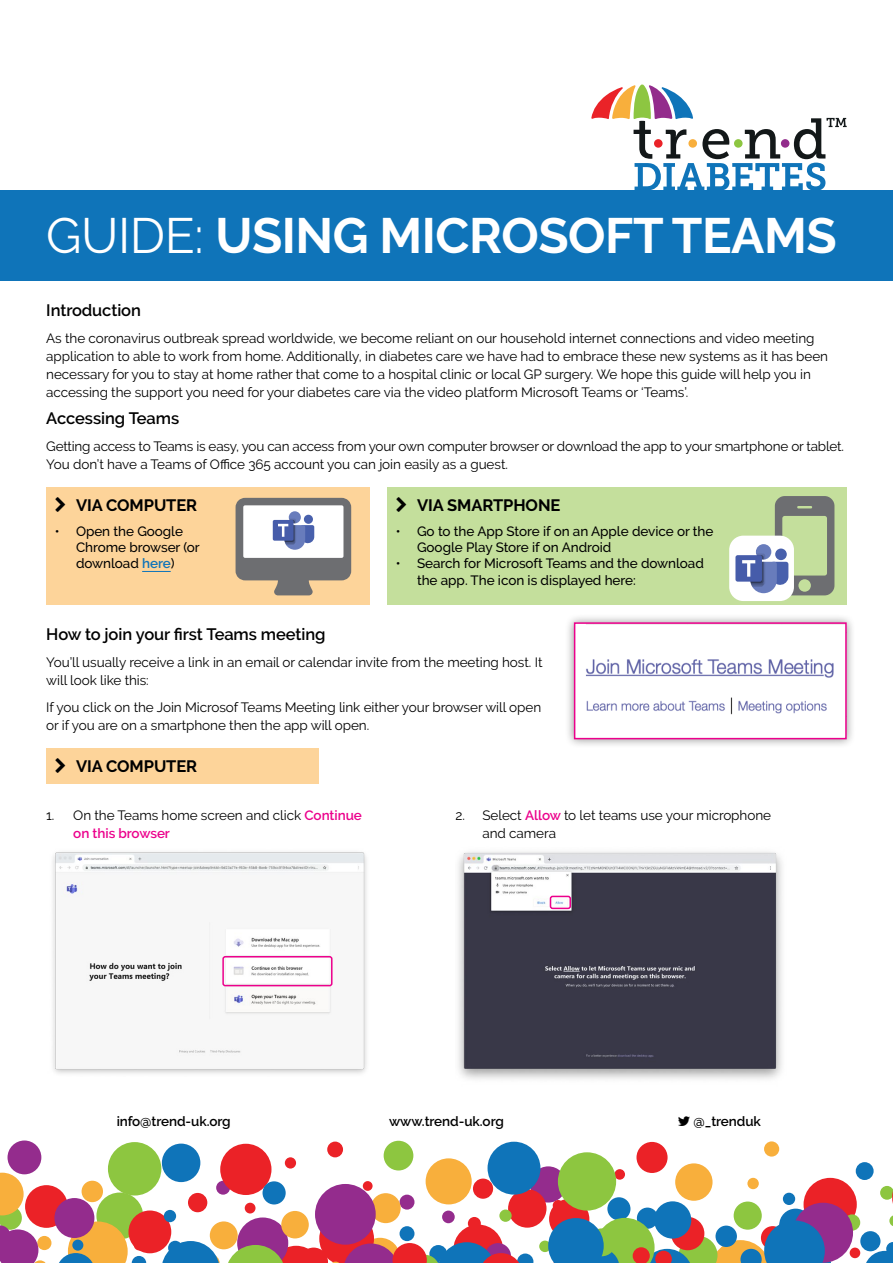
<style>
.page{position:relative;width:893px;height:1263px;background:#fff}
.page>*{position:absolute;margin:0;border:0;box-sizing:border-box;transform-origin:0 0}
.t1{font:700 49.5px "Raleway";letter-spacing:-.01em;color:#fff}
.t2{font:600 16.5px "Raleway";letter-spacing:-.005em;color:#000}
.t3{font:700 16.5px "Raleway";letter-spacing:-.005em;color:#000}
.t4{font:13.5px/18px "Raleway";letter-spacing:-.005em;color:#000}
.t5{font:500 13.5px/16.2px "Raleway";letter-spacing:-.005em;color:#000}
.t6{font:600 13.5px "Raleway";letter-spacing:-.005em;color:#000}
.s1{font-weight:400}
.s2{font-weight:600;color:#0f74b9}
.s3{font-weight:600;color:#ec008c}
</style>
<div class="page">
<div style="left:734px;top:1201px;width:28px;height:29px;background:#8dc640;border-radius:50%"></div>
<div style="left:637px;top:1207px;width:21px;height:22px;background:#0f74b9;border-radius:50%"></div>
<div style="left:803px;top:1178px;width:54px;height:53px;background:#eb2227;border-radius:50%"></div>
<div style="left:530px;top:1166px;width:36px;height:36px;background:#942c8d;border-radius:50%"></div>
<div style="left:400px;top:1194px;width:14px;height:15px;background:#942c8d;border-radius:50%"></div>
<div style="left:508px;top:1189px;width:38px;height:39px;background:#eb2227;border-radius:50%"></div>
<div style="left:549px;top:1199px;width:40px;height:40px;background:#eb2227;border-radius:50%"></div>
<div style="left:614px;top:1169px;width:11px;height:11px;background:#eb2227;border-radius:50%"></div>
<svg style="left:779px;top:1208px;width:33px;height:33px"></svg>
<div style="left:844px;top:1214px;width:16px;height:17px;background:#8dc640;border-radius:50%"></div>
<div style="left:607px;top:1197px;width:23px;height:23px;background:#0f74b9;border-radius:50%"></div>
<div style="left:539px;top:1240px;width:12px;height:12px;background:#8dc640;border-radius:50%"></div>
<div style="left:850px;top:1247px;width:10px;height:11px;background:#eb2227;border-radius:50%"></div>
<div style="left:747px;top:1178px;width:12px;height:11px;background:#f8af3c;border-radius:50%"></div>
<div style="left:636px;top:1142px;width:32px;height:31px;background:#eb2227;border-radius:50%"></div>
<div style="left:860px;top:1231px;width:20px;height:20px;background:#0f74b9;border-radius:50%"></div>
<div style="left:96px;top:1192px;width:47px;height:47px;background:#8dc640;border-radius:50%"></div>
<div style="left:793px;top:1203px;width:60px;height:60px;background:#942c8d;border-radius:50%"></div>
<div style="left:108px;top:1142px;width:53px;height:53px;background:#8dc640;border-radius:50%"></div>
<div style="left:371px;top:1193px;width:30px;height:30px;background:#f8af3c;border-radius:50%"></div>
<svg style="left:499px;top:1209px;width:13px;height:13px"></svg>
<div style="left:128px;top:1210px;width:43px;height:43px;background:#eb2227;border-radius:50%"></div>
<div style="left:285px;top:1157px;width:11px;height:11px;background:#eb2227;border-radius:50%"></div>
<div style="left:764px;top:1141px;width:15px;height:15px;background:#f8af3c;border-radius:50%"></div>
<div style="left:384px;top:1141px;width:29px;height:29px;background:#8dc640;border-radius:50%"></div>
<div style="left:82px;top:1181px;width:21px;height:21px;background:#f8af3c;border-radius:50%"></div>
<div style="left:162px;top:1143px;width:38px;height:39px;background:#0f74b9;border-radius:50%"></div>
<div style="left:37px;top:1236px;width:14px;height:14px;background:#f8af3c;border-radius:50%"></div>
<div style="left:671px;top:1217px;width:33px;height:33px;background:#d9737d;border-radius:50%"></div>
<div style="left:8px;top:1140px;width:33px;height:34px;background:#942c8d;border-radius:50%"></div>
<div style="left:783px;top:1193px;width:12px;height:12px;background:#0f74b9;border-radius:50%"></div>
<div style="left:654px;top:1201px;width:37px;height:37px;background:#0f74b9;border-radius:50%"></div>
<div style="left:315px;top:1184px;width:61px;height:61px;background:#942c8d;border-radius:50%"></div>
<div style="left:245px;top:1203px;width:10px;height:10px;background:#eb2227;border-radius:50%"></div>
<div style="left:188px;top:1193px;width:19px;height:19px;background:#eb2227;border-radius:50%"></div>
<div style="left:363px;top:1181px;width:10px;height:10px;background:#eb2227;border-radius:50%"></div>
<div style="left:426px;top:1158px;width:46px;height:46px;background:#f8af3c;border-radius:50%"></div>
<svg style="left:864px;top:1242px;width:29px;height:21px"></svg>
<div style="left:488px;top:1142px;width:52px;height:52px;background:#0f74b9;border-radius:50%"></div>
<div style="left:553px;top:1200px;width:11px;height:11px;background:#eb2227;border-radius:50%"></div>
<div style="left:25px;top:1185px;width:43px;height:43px;background:#eb2227;border-radius:50%"></div>
<svg style="left:880px;top:1186px;width:13px;height:40px"></svg>
<div style="left:675px;top:1163px;width:37px;height:38px;background:#f8af3c;border-radius:50%"></div>
<div style="left:54px;top:1198px;width:40px;height:40px;background:#942c8d;border-radius:50%"></div>
<div style="left:216px;top:1181px;width:14px;height:14px;background:#942c8d;border-radius:50%"></div>
<svg style="left:56px;top:1221px;width:90px;height:42px"></svg>
<div style="left:473px;top:1178px;width:20px;height:21px;background:#eb2227;border-radius:50%"></div>
<div style="left:327px;top:1141px;width:16px;height:16px;background:#eb2227;border-radius:50%"></div>
<div style="left:220px;top:1144px;width:51px;height:51px;background:#eb2227;border-radius:50%"></div>
<svg style="left:0;top:1173px;width:48px;height:90px"></svg>
<div style="left:558px;top:1152px;width:58px;height:58px;background:#8dc640;border-radius:50%"></div>
<div style="left:263px;top:1181px;width:23px;height:23px;background:#0f74b9;border-radius:50%"></div>
<svg style="left:548px;top:1218px;width:283px;height:45px"></svg>
<div style="left:856px;top:1162px;width:18px;height:18px;background:#0f74b9;border-radius:50%"></div>
<svg style="left:161px;top:1211px;width:372px;height:52px"></svg>
<div style="left:0;top:190px;width:893px;height:90px;background:#0f74b9"></div>
<svg style="left:591px;top:84px;width:256px;height:106px"></svg>
<div style="left:46px;top:487px;width:323px;height:118px;background:#fdd49a"></div>
<svg style="left:142px;top:571px;width:29px;height:1px"></svg>
<div style="left:387px;top:487px;width:460px;height:118px;background:#c4df9c"></div>
<svg style="left:236px;top:498px;width:115px;height:97px;background:#b1afb0"></svg>
<div style="left:729px;top:536px;width:65px;height:65px;background:#fff;border-radius:14px"></div>
<div style="left:735px;top:555px;width:27px;height:27px;background:#465caa;border-radius:2px"></div>
<svg style="left:742px;top:496px;width:92px;height:99px"></svg>
<div style="left:565px;top:613px;width:291px;height:135px;background:#000;opacity:.42"></div>
<img style="left:577px;top:625px;width:267px;height:111px">
<div style="left:574px;top:622px;width:273px;height:117px;border:2px solid #ec008c"></div>
<div style="left:46px;top:748px;width:273px;height:36px;background:#fdd49a"></div>
<img style="left:53px;top:852px;width:314px;height:222px">
<div style="left:222px;top:956px;width:111px;height:30px;border:2px solid #ec008c;border-radius:2px"></div>
<img style="left:458px;top:852px;width:324px;height:227px">
<div style="left:550px;top:896px;width:21px;height:13px;border:2px solid #ec008c;border-radius:2px"></div>
<h1 class="t1" style="left:46px;top:208px;width:792px"><span class="s1">GUIDE:</span> USING MICROSOFT TEAMS</h1>
<p class="t2" style="left:46px;top:301px;width:96px">Introduction</p>
<p class="t4" style="left:46px;top:329px;width:783px">As the coronavirus outbreak spread worldwide, we become reliant on our household internet connections and video meeting application to able to work from home. Additionally, in diabetes care we have had to embrace these new systems as it has been necessary for you to stay at home rather that come to a hospital clinic or local GP surgery. We hope this guide will help you in accessing the support you need for your diabetes care via the video platform Microsoft Teams or ‘Teams’.</p>
<p class="t2" style="left:46px;top:409px;width:134px">Accessing Teams</p>
<p class="t4" style="left:46px;top:437px;width:799px">Getting access to Teams is easy, you can access from your own computer browser or download the app to your smartphone or tablet.<br>You don’t have a Teams of Office 365 account you can join easily as a guest.</p>
<p class="t3" style="left:76px;top:496px;width:123px">VIA COMPUTER</p>
<p class="t5" style="left:76px;top:523px;width:125px;text-indent:-21px">• Open the Google<br>Chrome browser (or download <span class="s2">here</span>)</p>
<p class="t3" style="left:417px;top:496px;width:145px">VIA SMARTPHONE</p>
<p class="t5" style="left:417px;top:523px;width:298px;text-indent:-21px">• Go to the App Store if on an Apple device or the<br>Google Play Store if on Android</p>
<p class="t5" style="left:417px;top:556px;width:288px;text-indent:-21px">• Search for Microsoft Teams and the download the app. The icon is displayed here:</p>
<p class="t2" style="left:46px;top:625px;width:281px">How to join your first Teams meeting</p>
<p class="t4" style="left:46px;top:653px;width:498px">You’ll usually receive a link in an email or calendar invite from the meeting host. It will look like this:</p>
<p class="t4" style="left:46px;top:698px;width:496px">If you click on the Join Microsof Teams Meeting link either your browser will open or if you are on a smartphone then the app will open.</p>
<p class="t3" style="left:76px;top:757px;width:123px">VIA COMPUTER</p>
<p class="t4" style="left:73px;top:806px;width:290px;text-indent:-27px">1. On the Teams home screen and click <span class="s3">Continue on this browser</span></p>
<p class="t4" style="left:482px;top:806px;width:290px;text-indent:-27px">2. Select <span class="s3">Allow</span> to let teams use your microphone and camera</p>
<p class="t6" style="left:117px;top:1114px;width:115px">info@trend-uk.org</p>
<p class="t6" style="left:389px;top:1114px;width:116px">www.trend-uk.org</p>
<p class="t6" style="left:693px;top:1114px;width:69px">@_trenduk</p>
</div>
